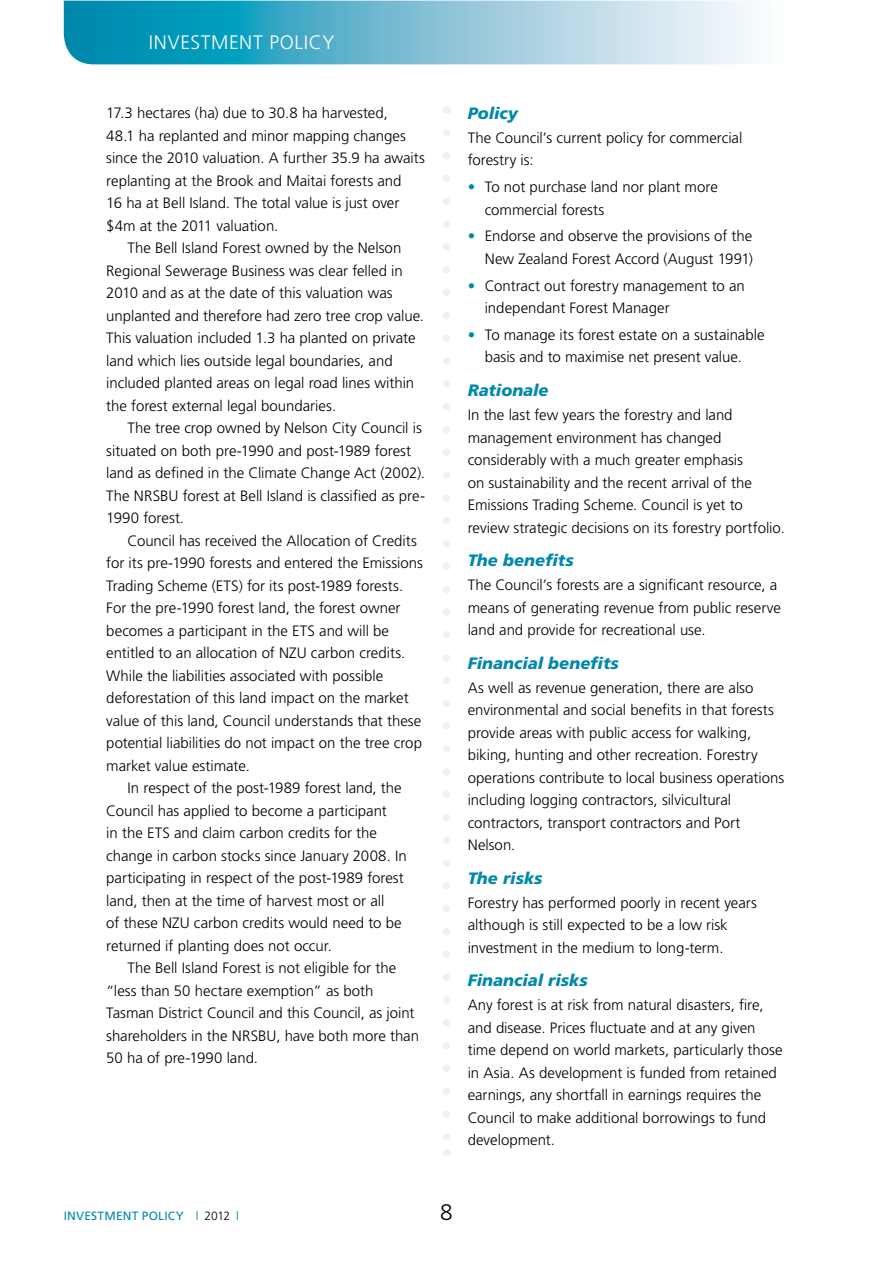
<style>
.page{position:relative;width:893px;height:1263px;background:#fff}
.page>*{position:absolute;margin:0;border:0;box-sizing:border-box;transform-origin:0 0}
.t1{font:300 22.5px "Frutiger";color:#000}
.t2{font:300 19.5px "Frutiger";letter-spacing:.035em;color:#fff}
.t3{font:italic 900 16.5px "Frutiger";color:#0088ab}
.t4{font:300 15px/22.5px "Frutiger";color:#000}
.t5{font:12px "Frutiger";letter-spacing:.02em;color:#0088ab}
.s1{color:#0088ab}
.s2{font-weight:300}
.s3{font-weight:300;color:#000}
</style>
<div class="page">
<svg style="left:64px;top:1px;width:689px;height:63px"></svg>
<svg style="left:443px;top:133px;width:7px;height:1008px"></svg>
<h2 class="t2" style="left:149px;top:32px;width:187px">Investment Policy</h2>
<p class="t4" style="left:106px;top:102px;width:283px">17.3 hectares (ha) due to 30.8 ha harvested,</p>
<p class="t4" style="left:106px;top:124px;width:301px">48.1 ha replanted and minor mapping changes</p>
<p class="t4" style="left:106px;top:147px;width:320px">since the 2010 valuation. A further 35.9 ha awaits</p>
<p class="t4" style="left:106px;top:169px;width:297px">replanting at the Brook and Maitai forests and</p>
<p class="t4" style="left:106px;top:192px;width:295px">16 ha at Bell Island. The total value is just over</p>
<p class="t4" style="left:106px;top:214px;width:174px">$4m at the 2011 valuation.</p>
<p class="t4" style="left:128px;top:237px;width:275px">The Bell Island Forest owned by the Nelson</p>
<p class="t4" style="left:106px;top:259px;width:298px">Regional Sewerage Business was clear felled in</p>
<p class="t4" style="left:106px;top:282px;width:288px">2010 and as at the date of this valuation was</p>
<p class="t4" style="left:106px;top:304px;width:319px">unplanted and therefore had zero tree crop value.</p>
<p class="t4" style="left:106px;top:327px;width:311px">This valuation included 1.3 ha planted on private</p>
<p class="t4" style="left:106px;top:349px;width:288px">land which lies outside legal boundaries, and</p>
<p class="t4" style="left:106px;top:372px;width:309px">included planted areas on legal road lines within</p>
<p class="t4" style="left:106px;top:394px;width:231px">the forest external legal boundaries.</p>
<p class="t4" style="left:128px;top:417px;width:296px">The tree crop owned by Nelson City Council is</p>
<p class="t4" style="left:106px;top:439px;width:306px">situated on both pre-1990 and post-1989 forest</p>
<p class="t4" style="left:106px;top:462px;width:320px">land as defined in the Climate Change Act (2002).</p>
<p class="t4" style="left:106px;top:484px;width:320px">The NRSBU forest at Bell Island is classified as pre-</p>
<p class="t4" style="left:106px;top:507px;width:79px">1990 forest.</p>
<p class="t4" style="left:128px;top:529px;width:291px">Council has received the Allocation of Credits</p>
<p class="t4" style="left:106px;top:552px;width:318px">for its pre-1990 forests and entered the Emissions</p>
<p class="t4" style="left:106px;top:574px;width:298px">Trading Scheme (ETS) for its post-1989 forests.</p>
<p class="t4" style="left:106px;top:597px;width:296px">For the pre-1990 forest land, the forest owner</p>
<p class="t4" style="left:106px;top:619px;width:284px">becomes a participant in the ETS and will be</p>
<p class="t4" style="left:106px;top:642px;width:301px">entitled to an allocation of NZU carbon credits.</p>
<p class="t4" style="left:106px;top:664px;width:279px">While the liabilities associated with possible</p>
<p class="t4" style="left:106px;top:687px;width:304px">deforestation of this land impact on the market</p>
<p class="t4" style="left:106px;top:709px;width:317px">value of this land, Council understands that these</p>
<p class="t4" style="left:106px;top:732px;width:317px">potential liabilities do not impact on the tree crop</p>
<p class="t4" style="left:106px;top:754px;width:145px">market value estimate.</p>
<p class="t4" style="left:128px;top:777px;width:276px">In respect of the post-1989 forest land, the</p>
<p class="t4" style="left:106px;top:799px;width:282px">Council has applied to become a participant</p>
<p class="t4" style="left:106px;top:822px;width:272px">in the ETS and claim carbon credits for the</p>
<p class="t4" style="left:106px;top:844px;width:302px">change in carbon stocks since January 2008. In</p>
<p class="t4" style="left:106px;top:867px;width:299px">participating in respect of the post-1989 forest</p>
<p class="t4" style="left:106px;top:889px;width:280px">land, then at the time of harvest most or all</p>
<p class="t4" style="left:106px;top:912px;width:297px">of these NZU carbon credits would need to be</p>
<p class="t4" style="left:106px;top:934px;width:227px">returned if planting does not occur.</p>
<p class="t4" style="left:128px;top:957px;width:270px">The Bell Island Forest is not eligible for the</p>
<p class="t4" style="left:106px;top:979px;width:269px">“less than 50 hectare exemption” as both</p>
<p class="t4" style="left:106px;top:1002px;width:310px">Tasman District Council and this Council, as joint</p>
<p class="t4" style="left:106px;top:1024px;width:314px">shareholders in the NRSBU, have both more than</p>
<p class="t4" style="left:106px;top:1047px;width:153px">50 ha of pre-1990 land.</p>
<p class="t3" style="left:468px;top:104px;width:52px">Policy</p>
<p class="t4" style="left:468px;top:126px;width:276px">The Council’s current policy for commercial forestry is:</p>
<p class="t4" style="left:485px;top:176px;width:235px;text-indent:-17px"><span class="s1">•</span> To not purchase land nor plant more commercial forests</p>
<p class="t4" style="left:468px;top:225px;width:287px;text-align:right"><span class="s1">•</span> Endorse and observe the provisions of the<br>New Zealand Forest Accord (August 1991)</p>
<p class="t4" style="left:485px;top:274px;width:262px;text-indent:-17px"><span class="s1">•</span> Contract out forestry management to an independant Forest Manager</p>
<p class="t4" style="left:468px;top:323px;width:298px;text-align:center"><span class="s1">•</span> To manage its forest estate on a sustainable basis and to maximise net present value.</p>
<p class="t3" style="left:468px;top:381px;width:82px">Rationale</p>
<p class="t4" style="left:468px;top:403px;width:319px">In the last few years the forestry and land management environment has changed considerably with a much greater emphasis<br>on sustainability and the recent arrival of the Emissions Trading Scheme. Council is yet to review strategic decisions on its forestry portfolio.</p>
<p class="t3" style="left:468px;top:551px;width:107px">The benefits</p>
<p class="t4" style="left:468px;top:574px;width:315px">The Council’s forests are a significant resource, a means of generating revenue from public reserve land and provide for recreational use.</p>
<p class="t3" style="left:468px;top:653px;width:153px">Financial benefits</p>
<p class="t4" style="left:468px;top:676px;width:318px">As well as revenue generation, there are also environmental and social benefits in that forests provide areas with public access for walking, biking, hunting and other recreation. Forestry operations contribute to local business operations including logging contractors, silvicultural contractors, transport contractors and Port Nelson.</p>
<p class="t3" style="left:468px;top:868px;width:76px">The risks</p>
<p class="t4" style="left:468px;top:891px;width:291px">Forestry has performed poorly in recent years although is still expected to be a low risk investment in the medium to long-term.</p>
<p class="t3" style="left:468px;top:971px;width:121px">Financial risks</p>
<p class="t4" style="left:468px;top:994px;width:316px">Any forest is at risk from natural disasters, fire, and disease. Prices fluctuate and at any given time depend on world markets, particularly those in Asia. As development is funded from retained earnings, any shortfall in earnings requires the Council to make additional borrowings to fund development.</p>
<p class="t5" style="left:64px;top:1209px;width:176px">INVESTMENT POLICY <span class="s2">|</span> <span class="s3">2012</span> <span class="s2">|</span></p>
<h1 class="t1" style="left:440px;top:1200px;width:14px">8</h1>
</div>
